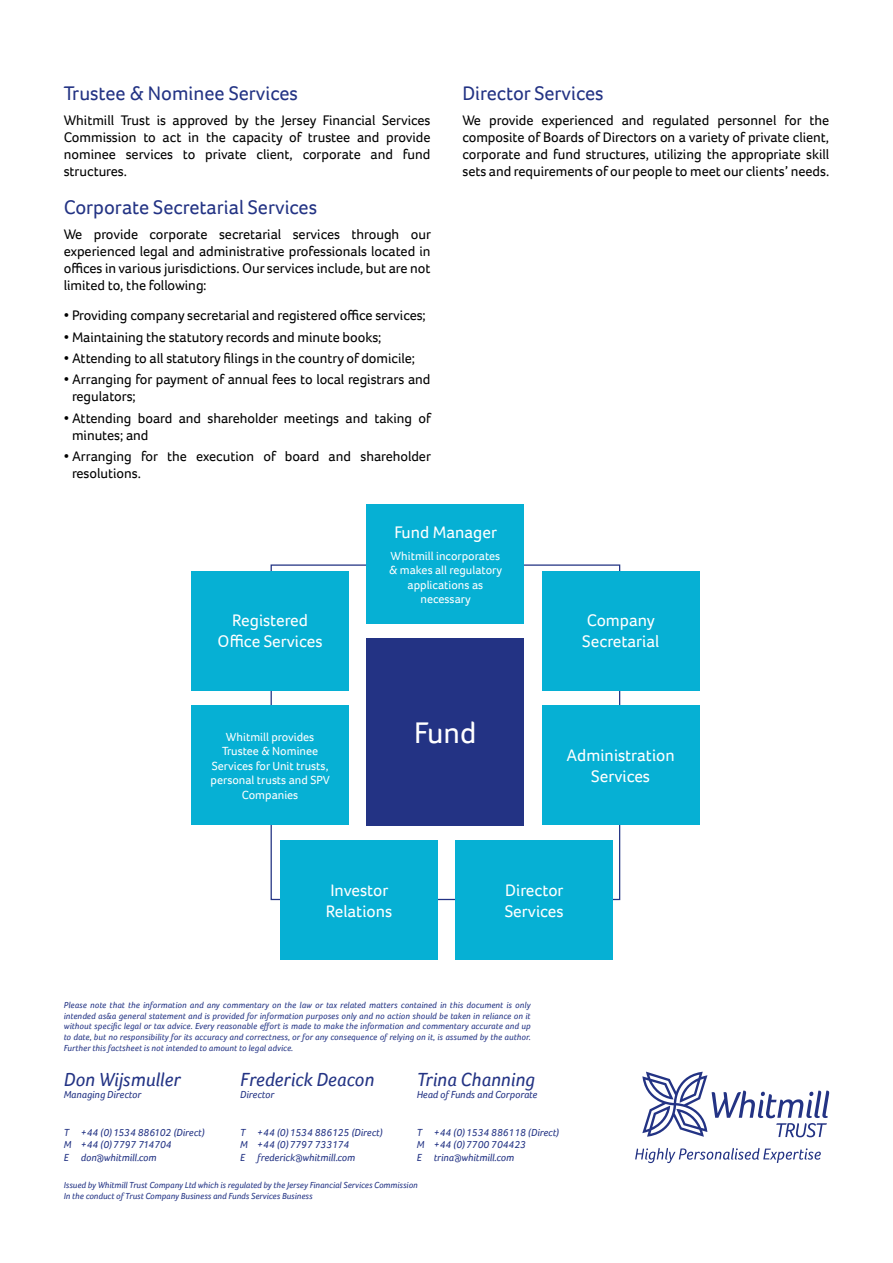
<style>
.page{position:relative;width:893px;height:1263px;background:#fff}
.page>*{position:absolute;margin:0;border:0;box-sizing:border-box;transform-origin:0 0}
.t1{font:30.6px "Foco";color:#fff}
.t2{font:20.25px "Foco";color:#233384}
.t3{font:italic 19.5px "Foco";color:#233384}
.t4{font:17.25px/20.7px "Foco";color:#fff}
.t5{font:14.25px/17.1px "Foco";letter-spacing:-.005em;color:#000;text-align:justify}
.t6{font:12.15px/14.5px "Foco";color:#fff;text-align:center}
.t7{font:italic 10.5px/12.6px "Foco";color:#233384}
.t8{font:italic 9px/10.8px "Foco";color:#233384}
</style>
<div class="page">
<div style="left:367px;top:505px;width:157px;height:119px;background:#06b0d4"></div>
<div style="left:191px;top:571px;width:158px;height:119px;background:#06b0d4"></div>
<div style="left:542px;top:571px;width:157px;height:119px;background:#06b0d4"></div>
<div style="left:191px;top:705px;width:158px;height:120px;background:#06b0d4"></div>
<div style="left:542px;top:705px;width:157px;height:120px;background:#06b0d4"></div>
<div style="left:367px;top:638px;width:157px;height:187px;background:#233384"></div>
<div style="left:280px;top:840px;width:158px;height:120px;background:#06b0d4"></div>
<div style="left:456px;top:840px;width:157px;height:120px;background:#06b0d4"></div>
<svg style="left:642px;top:1071px;width:187px;height:66px"></svg>
<svg style="left:635px;top:1148px;width:186px;height:15px"></svg>
<h2 class="t2" style="left:64px;top:79px;width:236px">Trustee &amp; Nominee Services</h2>
<p class="t5" style="left:64px;top:112px;width:368px">Whitmill Trust is approved by the Jersey Financial Services Commission to act in the capacity of trustee and provide nominee services to private client, corporate and fund structures.</p>
<h2 class="t2" style="left:64px;top:193px;width:255px">Corporate Secretarial Services</h2>
<p class="t5" style="left:64px;top:226px;width:369px">We provide corporate secretarial services through our experienced legal and administrative professionals located in offices in various jurisdictions. Our services include, but are not limited to, the following:</p>
<p class="t5" style="left:64px;top:307px;width:364px">• Providing company secretarial and registered office services;</p>
<p class="t5" style="left:64px;top:328px;width:319px">• Maintaining the statutory records and minute books;</p>
<p class="t5" style="left:64px;top:349px;width:353px">• Attending to all statutory filings in the country of domicile;</p>
<p class="t5" style="left:72px;top:371px;width:360px;text-indent:-8px">• Arranging for payment of annual fees to local registrars and regulators;</p>
<p class="t5" style="left:72px;top:409px;width:360px;text-indent:-8px">• Attending board and shareholder meetings and taking of minutes; and</p>
<p class="t5" style="left:72px;top:448px;width:360px;text-indent:-8px">• Arranging for the execution of board and shareholder resolutions.</p>
<h2 class="t2" style="left:462px;top:79px;width:143px">Director Services</h2>
<p class="t5" style="left:462px;top:112px;width:368px">We provide experienced and regulated personnel for the composite of Boards of Directors on a variety of private client, corporate and fund structures, utilizing the appropriate skill sets and requirements of our people to meet our clients’ needs.</p>
<p class="t4" style="left:394px;top:522px;width:104px">Fund Manager</p>
<p class="t6" style="left:389px;top:548px;width:114px">Whitmill incorporates &amp; makes all regulatory applications as necessary</p>
<p class="t4" style="left:218px;top:610px;width:106px;text-align:center">Registered<br>Office Services</p>
<p class="t4" style="left:582px;top:610px;width:78px">Company<br>Secretarial</p>
<p class="t6" style="left:211px;top:729px;width:121px">Whitmill provides<br>Trustee &amp; Nominee<br>Services for Unit trusts, personal trusts and SPV<br>Companies</p>
<h1 class="t1" style="left:414px;top:712px;width:64px">Fund</h1>
<p class="t4" style="left:567px;top:745px;width:110px;text-align:center">Administration<br>Services</p>
<p class="t4" style="left:326px;top:880px;width:68px">Investor<br>Relations</p>
<p class="t4" style="left:505px;top:880px;width:60px">Director<br>Services</p>
<p class="t8" style="left:64px;top:999px;width:468px;text-align:justify">Please note that the information and any commentary on the law or tax related matters contained in this document is only intended as&amp;a general statement and is provided for information purposes only and no action should be taken in reliance on it without specific legal or tax advice. Every reasonable effort is made to make the information and commentary accurate and up to date, but no responsibility for its accuracy and correctness, or for any consequence of relying on it, is assumed by the author.<br>Further this factsheet is not intended to amount to legal advice.</p>
<h3 class="t3" style="left:64px;top:1066px;width:118px">Don Wijsmuller</h3>
<p class="t7" style="left:64px;top:1088px;width:79px">Managing Director</p>
<p class="t7" style="left:64px;top:1126px;width:143px">T +44 (0)1534 886102 (Direct)<br>M +44 (0)7797 714704<br>E don@whitmill.com</p>
<h3 class="t3" style="left:417px;top:1066px;width:120px">Trina Channing</h3>
<p class="t7" style="left:417px;top:1088px;width:122px">Head of Funds and Corporate</p>
<p class="t7" style="left:417px;top:1126px;width:144px">T +44 (0)1534 886118 (Direct)<br>M +44 (0)7700 704423<br>E trina@whitmill.com</p>
<p class="t8" style="left:64px;top:1180px;width:356px">Issued by Whitmill Trust Company Ltd which is regulated by the Jersey Financial Services Commission<br>In the conduct of Trust Company Business and Funds Services Business</p>
<h3 class="t3" style="left:240px;top:1066px;width:136px">Frederick Deacon</h3>
<p class="t7" style="left:240px;top:1088px;width:36px">Director</p>
<p class="t7" style="left:240px;top:1126px;width:144px">T +44 (0)1534 886125 (Direct)<br>M +44 (0)7797 733174<br>E frederick@whitmill.com</p>
</div>
